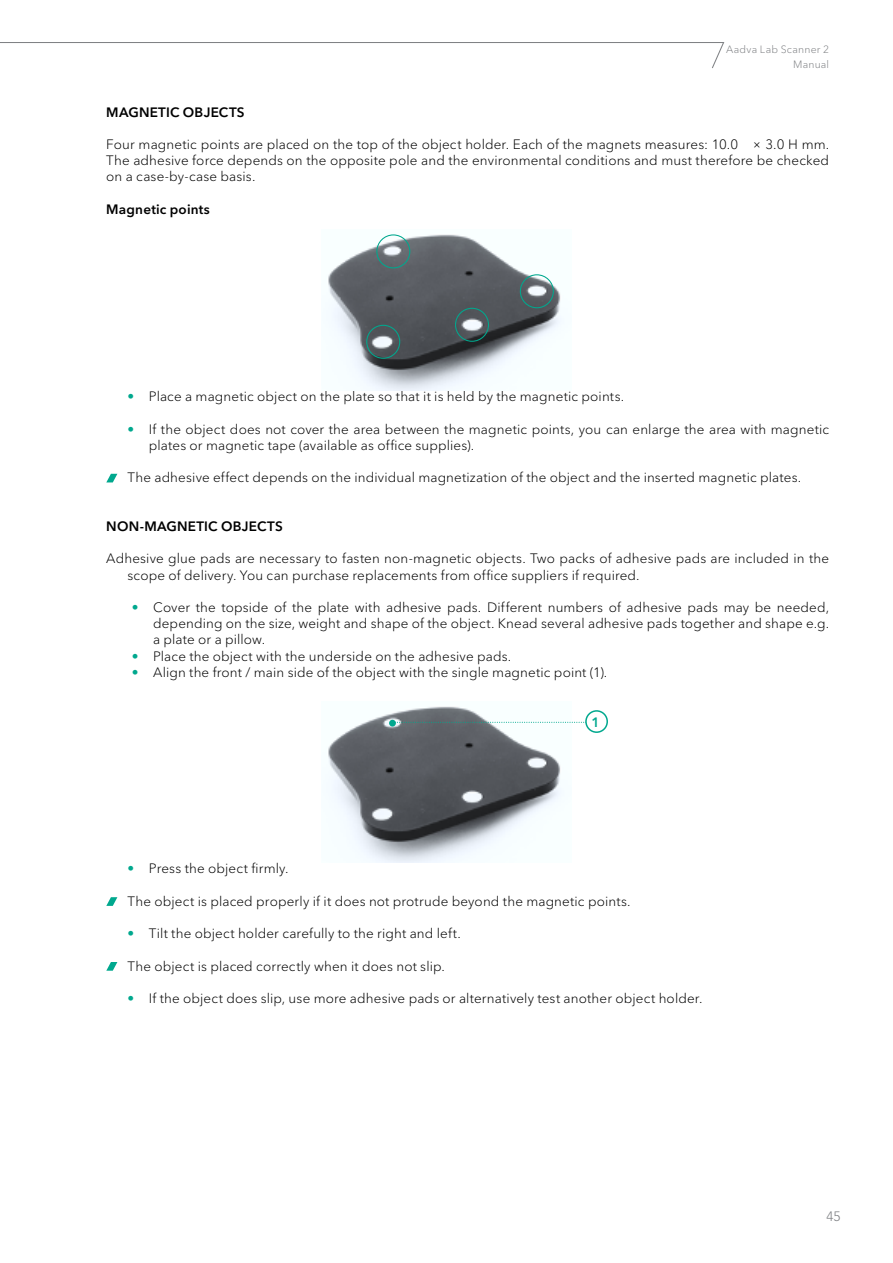
<style>
.page{position:relative;width:893px;height:1263px;background:#fff}
.page>*{position:absolute;margin:0;border:0;box-sizing:border-box;transform-origin:0 0}
.t1{font:300 13.5px/16.2px "Avenir Next LT Pro";letter-spacing:.01em;color:#000;text-align:justify}
.t2{font:600 13.5px "Avenir Next LT Pro";letter-spacing:.015em;color:#000}
.t3{font:300 13.5px "Avenir LT Std";color:#808285}
.t4{font:600 13.5px "Avenir Next LT Pro";color:#00a88e}
.t5{font:300 10.5px/15px "Avenir Next LT Pro";letter-spacing:.02em;color:#808285;text-align:right}
.s1{color:#00a88e}
</style>
<div class="page">
<svg style="left:0;top:42px;width:725px;height:27px"></svg>
<svg style="left:106px;top:474px;width:11px;height:8px"></svg>
<img style="left:328px;top:234px;width:234px;height:156px">
<div style="left:376px;top:234px;width:34px;height:34px;border:1px solid #00a88e;border-radius:50%"></div>
<div style="left:366px;top:325px;width:34px;height:34px;border:1px solid #00a88e;border-radius:50%"></div>
<div style="left:455px;top:308px;width:34px;height:34px;border:1px solid #00a88e;border-radius:50%"></div>
<div style="left:520px;top:274px;width:34px;height:34px;border:1px solid #00a88e;border-radius:50%"></div>
<img style="left:328px;top:706px;width:243px;height:156px">
<div style="left:389px;top:720px;width:7px;height:6px;background:#00a88e;border-radius:50%"></div>
<svg style="left:395px;top:722px;width:190px;height:1px"></svg>
<div style="left:585px;top:710px;width:23px;height:23px;border:2px solid #00a88e;border-radius:50%"></div>
<svg style="left:106px;top:897px;width:11px;height:9px"></svg>
<svg style="left:106px;top:962px;width:11px;height:9px"></svg>
<p class="t5" style="left:726px;top:42px;width:104px">Aadva Lab Scanner 2<br>Manual</p>
<p class="t2" style="left:106px;top:104px;width:140px">MAGNETIC OBJECTS</p>
<p class="t1" style="left:106px;top:136px;width:724px">Four magnetic points are placed on the top of the object holder. Each of the magnets measures: 10.0 × 3.0 H mm.<br>The adhesive force depends on the opposite pole and the environmental conditions and must therefore be checked on a case-by-case basis.</p>
<p class="t2" style="left:106px;top:201px;width:105px">Magnetic points</p>
<p class="t1" style="left:128px;top:389px;width:498px"><span class="s1">•</span> Place a magnetic object on the plate so that it is held by the magnetic points.</p>
<p class="t1" style="left:149px;top:421px;width:682px;text-indent:-21px"><span class="s1">•</span> If the object does not cover the area between the magnetic points, you can enlarge the area with magnetic plates or magnetic tape (available as office supplies).</p>
<p class="t1" style="left:128px;top:470px;width:675px">The adhesive effect depends on the individual magnetization of the object and the inserted magnetic plates.</p>
<p class="t2" style="left:106px;top:518px;width:178px">NON-MAGNETIC OBJECTS</p>
<p class="t1" style="left:128px;top:551px;width:703px;text-indent:-21px">Adhesive glue pads are necessary to fasten non-magnetic objects. Two packs of adhesive pads are included in the scope of delivery. You can purchase replacements from office suppliers if required.</p>
<p class="t1" style="left:153px;top:599px;width:678px;text-indent:-21px"><span class="s1">•</span> Cover the topside of the plate with adhesive pads. Different numbers of adhesive pads may be needed, depending on the size, weight and shape of the object. Knead several adhesive pads together and shape e.g. a plate or a pillow.</p>
<p class="t1" style="left:132px;top:648px;width:381px"><span class="s1">•</span> Place the object with the underside on the adhesive pads.</p>
<p class="t1" style="left:132px;top:664px;width:477px"><span class="s1">•</span> Align the front / main side of the object with the single magnetic point (1).</p>
<p class="t4" style="left:592px;top:714px;width:10px">1</p>
<p class="t1" style="left:128px;top:861px;width:163px"><span class="s1">•</span> Press the object firmly.</p>
<p class="t1" style="left:128px;top:893px;width:505px">The object is placed properly if it does not protrude beyond the magnetic points.</p>
<p class="t1" style="left:128px;top:925px;width:335px"><span class="s1">•</span> Tilt the object holder carefully to the right and left.</p>
<p class="t1" style="left:128px;top:958px;width:319px">The object is placed correctly when it does not slip.</p>
<p class="t1" style="left:128px;top:990px;width:576px"><span class="s1">•</span> If the object does slip, use more adhesive pads or alternatively test another object holder.</p>
<p class="t3" style="left:826px;top:1208px;width:16px">45</p>
</div>
